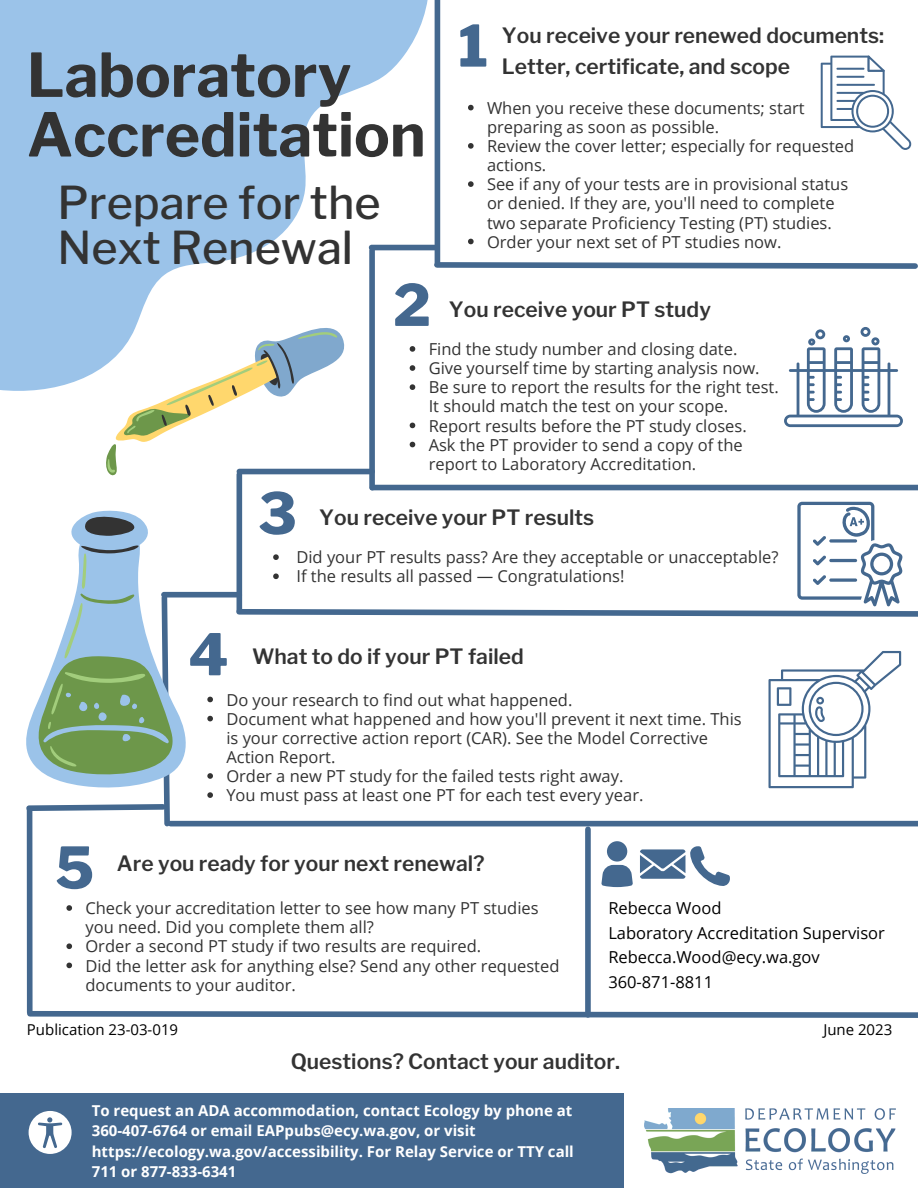
<style>
.page{position:relative;width:918px;height:1188px;background:#fff}
.page>*{position:absolute;margin:0;border:0;box-sizing:border-box;transform-origin:0 0}
.t1{font:700 60px/59.7px "Libre Franklin";color:#333}
.t2{font:800 57px "Libre Franklin";color:#44688f}
.t3{font:500 45px/45px "Libre Franklin";color:#333}
.t4{font:600 21px "Libre Franklin";color:#333}
.t5{font:16.5px/19.2px "Open Sans";color:#333}
.t6{font:16.5px "Open Sans";color:#000}
.t7{font:700 15px/20.2px "Open Sans";color:#fff}
.t8{font:15px "Open Sans";color:#000}
</style>
<div class="page">
<svg style="left:0;top:0;width:430px;height:391px;fill:#9bc3e9"></svg>
<div style="left:164px;top:592px;width:75px;height:6px;background:#44688f"></div>
<svg style="left:26px;top:1008px;width:892px;height:10px"></svg>
<div style="left:27px;top:810px;width:6px;height:202px;background:#44688f"></div>
<div style="left:239px;top:469px;width:133px;height:5px;background:#44688f"></div>
<div style="left:237px;top:474px;width:5px;height:136px;background:#44688f"></div>
<div style="left:372px;top:245px;width:63px;height:5px;background:#44688f"></div>
<svg style="left:434px;top:259px;width:484px;height:10px"></svg>
<div style="left:435px;top:0;width:5px;height:266px;background:#44688f"></div>
<div style="left:585px;top:829px;width:6px;height:186px;background:#44688f"></div>
<div style="left:171px;top:821px;width:747px;height:5px;background:#44688f"></div>
<div style="left:372px;top:485px;width:546px;height:5px;background:#44688f"></div>
<svg style="left:26px;top:512px;width:157px;height:317px"></svg>
<svg style="left:106px;top:317px;width:246px;height:158px"></svg>
<div style="left:0;top:1094px;width:624px;height:94px;background:#44688f"></div>
<div style="left:369px;top:250px;width:6px;height:238px;background:#44688f"></div>
<svg style="left:821px;top:56px;width:91px;height:94px"></svg>
<svg style="left:784px;top:327px;width:119px;height:100px"></svg>
<svg style="left:769px;top:651px;width:132px;height:137px"></svg>
<svg style="left:29px;top:1111px;width:43px;height:43px"></svg>
<svg style="left:640px;top:846px;width:90px;height:40px"></svg>
<svg style="left:601px;top:841px;width:32px;height:46px"></svg>
<img style="left:645px;top:1108px;width:251px;height:66px">
<svg style="left:468px;top:105px;width:6px;height:5px"></svg>
<svg style="left:468px;top:143px;width:6px;height:6px"></svg>
<svg style="left:468px;top:181px;width:6px;height:6px"></svg>
<svg style="left:468px;top:239px;width:6px;height:5px"></svg>
<svg style="left:207px;top:697px;width:6px;height:5px"></svg>
<svg style="left:207px;top:716px;width:6px;height:5px"></svg>
<svg style="left:207px;top:773px;width:6px;height:6px"></svg>
<svg style="left:207px;top:792px;width:6px;height:6px"></svg>
<svg style="left:410px;top:346px;width:5px;height:6px"></svg>
<svg style="left:410px;top:365px;width:5px;height:6px"></svg>
<svg style="left:410px;top:384px;width:5px;height:6px"></svg>
<svg style="left:410px;top:423px;width:5px;height:5px"></svg>
<svg style="left:410px;top:442px;width:5px;height:5px"></svg>
<svg style="left:233px;top:502px;width:685px;height:115px"></svg>
<svg style="left:66px;top:905px;width:6px;height:6px"></svg>
<svg style="left:66px;top:943px;width:6px;height:6px"></svg>
<svg style="left:66px;top:963px;width:6px;height:5px"></svg>
<p class="t1" style="left:27px;top:45px;width:400px">Laboratory<br>Accreditation</p>
<p class="t3" style="left:57px;top:180px;width:325px">Prepare for the<br>Next Renewal</p>
<p class="t2" style="left:458px;top:12px;width:31px">1</p>
<p class="t4" style="left:502px;top:23px;width:384px">You receive your renewed documents:</p>
<p class="t4" style="left:502px;top:54px;width:290px">Letter, certificate, and scope</p>
<p class="t5" style="left:487px;top:98px;width:319px">When you receive these documents; start preparing as soon as possible.</p>
<p class="t5" style="left:487px;top:136px;width:369px">Review the cover letter; especially for requested actions.</p>
<p class="t5" style="left:487px;top:174px;width:363px">See if any of your tests are in provisional status or denied. If they are, you'll need to complete two separate Proficiency Testing (PT) studies.</p>
<p class="t5" style="left:487px;top:232px;width:296px">Order your next set of PT studies now.</p>
<p class="t2" style="left:393px;top:271px;width:39px">2</p>
<p class="t4" style="left:449px;top:296px;width:264px">You receive your PT study</p>
<p class="t5" style="left:429px;top:339px;width:310px">Find the study number and closing date.</p>
<p class="t5" style="left:429px;top:358px;width:332px">Give yourself time by starting analysis now.</p>
<p class="t5" style="left:429px;top:377px;width:352px">Be sure to report the results for the right test.<br>It should match the test on your scope.</p>
<p class="t5" style="left:429px;top:416px;width:320px">Report results before the PT study closes.</p>
<p class="t5" style="left:429px;top:435px;width:316px">Ask the PT provider to send a copy of the report to Laboratory Accreditation.</p>
<p class="t2" style="left:258px;top:479px;width:40px">3</p>
<p class="t4" style="left:319px;top:505px;width:277px">You receive your PT results</p>
<p class="t5" style="left:296px;top:547px;width:484px">Did your PT results pass? Are they acceptable or unacceptable?</p>
<p class="t5" style="left:296px;top:566px;width:330px">If the results all passed — Congratulations!</p>
<p class="t2" style="left:188px;top:620px;width:42px">4</p>
<p class="t4" style="left:252px;top:643px;width:273px">What to do if your PT failed</p>
<p class="t5" style="left:226px;top:690px;width:348px">Do your research to find out what happened.</p>
<p class="t5" style="left:226px;top:709px;width:517px">Document what happened and how you'll prevent it next time. This is your corrective action report (CAR). See the Model Corrective<br>Action Report.</p>
<p class="t5" style="left:226px;top:766px;width:399px">Order a new PT study for the failed tests right away.</p>
<p class="t5" style="left:226px;top:785px;width:419px">You must pass at least one PT for each test every year.</p>
<p class="t2" style="left:55px;top:834px;width:40px">5</p>
<p class="t4" style="left:117px;top:850px;width:369px">Are you ready for your next renewal?</p>
<p class="t5" style="left:85px;top:898px;width:455px">Check your accreditation letter to see how many PT studies you need. Did you complete them all?</p>
<p class="t5" style="left:85px;top:936px;width:397px">Order a second PT study if two results are required.</p>
<p class="t5" style="left:85px;top:956px;width:475px">Did the letter ask for anything else? Send any other requested documents to your auditor.</p>
<p class="t6" style="left:608px;top:896px;width:115px">Rebecca Wood</p>
<p class="t6" style="left:608px;top:921px;width:278px">Laboratory Accreditation Supervisor</p>
<p class="t6" style="left:608px;top:946px;width:213px">Rebecca.Wood@ecy.wa.gov</p>
<p class="t6" style="left:608px;top:971px;width:106px">360-871-8811</p>
<p class="t8" style="left:27px;top:1019px;width:153px">Publication 23-03-019</p>
<p class="t8" style="left:823px;top:1019px;width:70px">June 2023</p>
<p class="t4" style="left:291px;top:1048px;width:331px">Questions? Contact your auditor.</p>
<p class="t7" style="left:92px;top:1100px;width:484px">To request an ADA accommodation, contact Ecology by phone at 360-407-6764 or email EAPpubs@ecy.wa.gov, or visit https://ecology.wa.gov/accessibility. For Relay Service or TTY call 711 or 877-833-6341</p>
</div>
